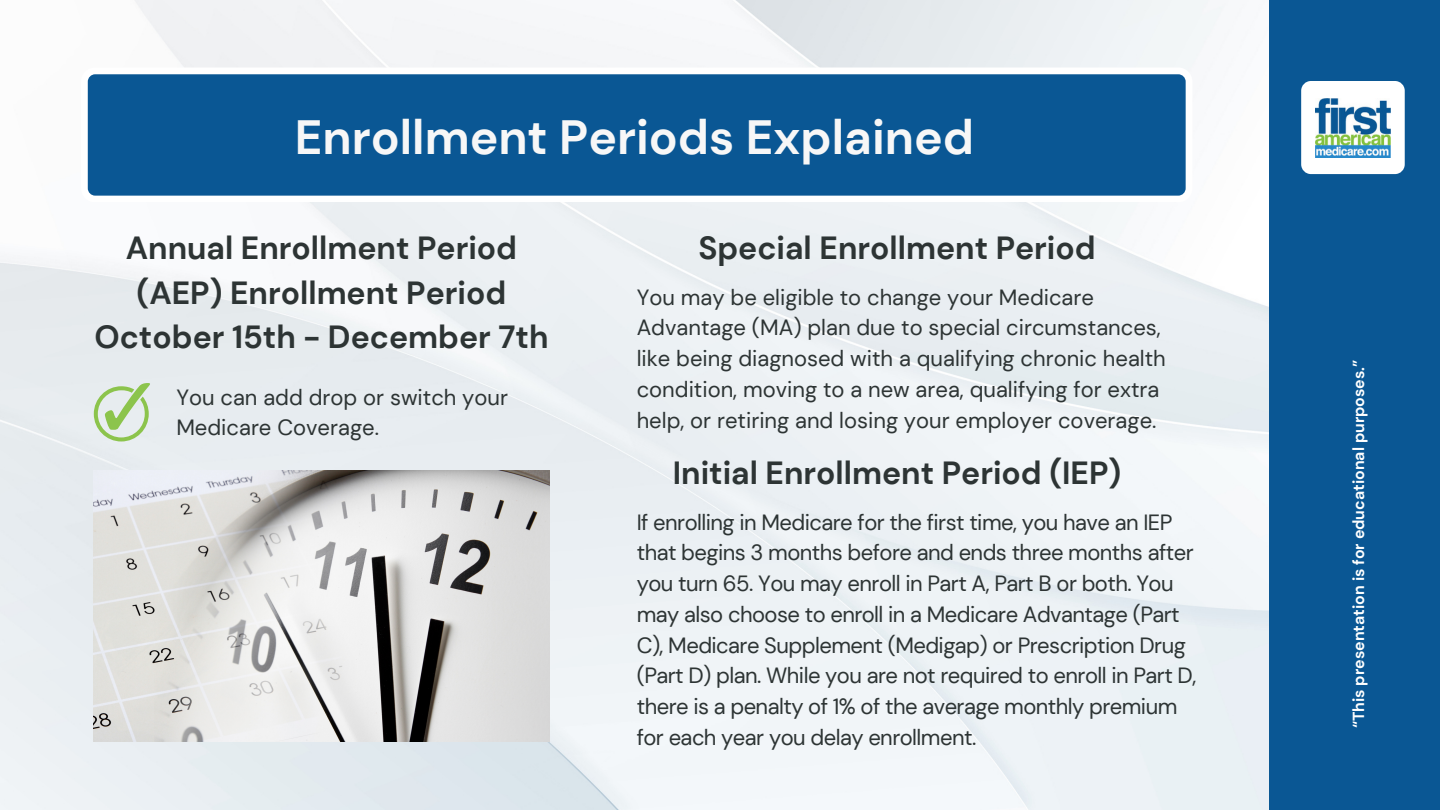
<style>
.page{position:relative;width:1440px;height:810px;background:#0a5794}
.page>*{position:absolute;margin:0;border:0;box-sizing:border-box;transform-origin:0 0}
.t1{font:700 48px "DM Sans";color:#f7f7f7}
.t2{font:700 32px/44.2px "DM Sans";color:#2d3434;text-align:center}
.t3{font:22px/30.8px "DM Sans";letter-spacing:-.025em;color:#2d3434}
.t4{font:22px/30.8px "DM Sans";color:#2d3434}
.t5{font:700 16px "DM Sans";color:#fff}
</style>
<div class="page">
<img style="left:0;top:0;width:1268px;height:810px">
<svg style="left:81px;top:68px;width:1111px;height:134px"></svg>
<img style="left:94px;top:471px;width:455px;height:270px">
<svg style="left:94px;top:383px;width:56px;height:58px;background:#c7deb7"></svg>
<div style="left:1301px;top:81px;width:104px;height:93px;background:#fff;border-radius:10px"></div>
<img style="left:1315px;top:98px;width:75px;height:59px">
<h1 class="t1" style="left:295px;top:107px;width:681px">Enrollment Periods Explained</h1>
<h2 class="t2" style="left:94px;top:226px;width:455px">Annual Enrollment Period (AEP) Enrollment Period<br>October 15th - December 7th</h2>
<p class="t4" style="left:176px;top:382px;width:333px">You can add drop or switch your<br>Medicare Coverage.</p>
<h2 class="t2" style="left:698px;top:226px;width:399px">Special Enrollment Period</h2>
<p class="t4" style="left:637px;top:282px;width:531px">You may be eligible to change your Medicare Advantage (MA) plan due to special circumstances, like being diagnosed with a qualifying chronic health condition, moving to a new area, qualifying for extra help, or retiring and losing your employer coverage.</p>
<h2 class="t2" style="left:673px;top:451px;width:450px">Initial Enrollment Period (IEP)</h2>
<p class="t3" style="left:637px;top:507px;width:561px">If enrolling in Medicare for the first time, you have an IEP that begins 3 months before and ends three months after you turn 65. You may enroll in Part A, Part B or both. You may also choose to enroll in a Medicare Advantage (Part C), Medicare Supplement (Medigap) or Prescription Drug (Part D) plan. While you are not required to enroll in Part D, there is a penalty of 1% of the average monthly premium for each year you delay enrollment.</p>
<p class="t5" style="left:1348px;top:728px;width:370px;rotate:-90deg">“This presentation is for educational purposes.”</p>
</div>
